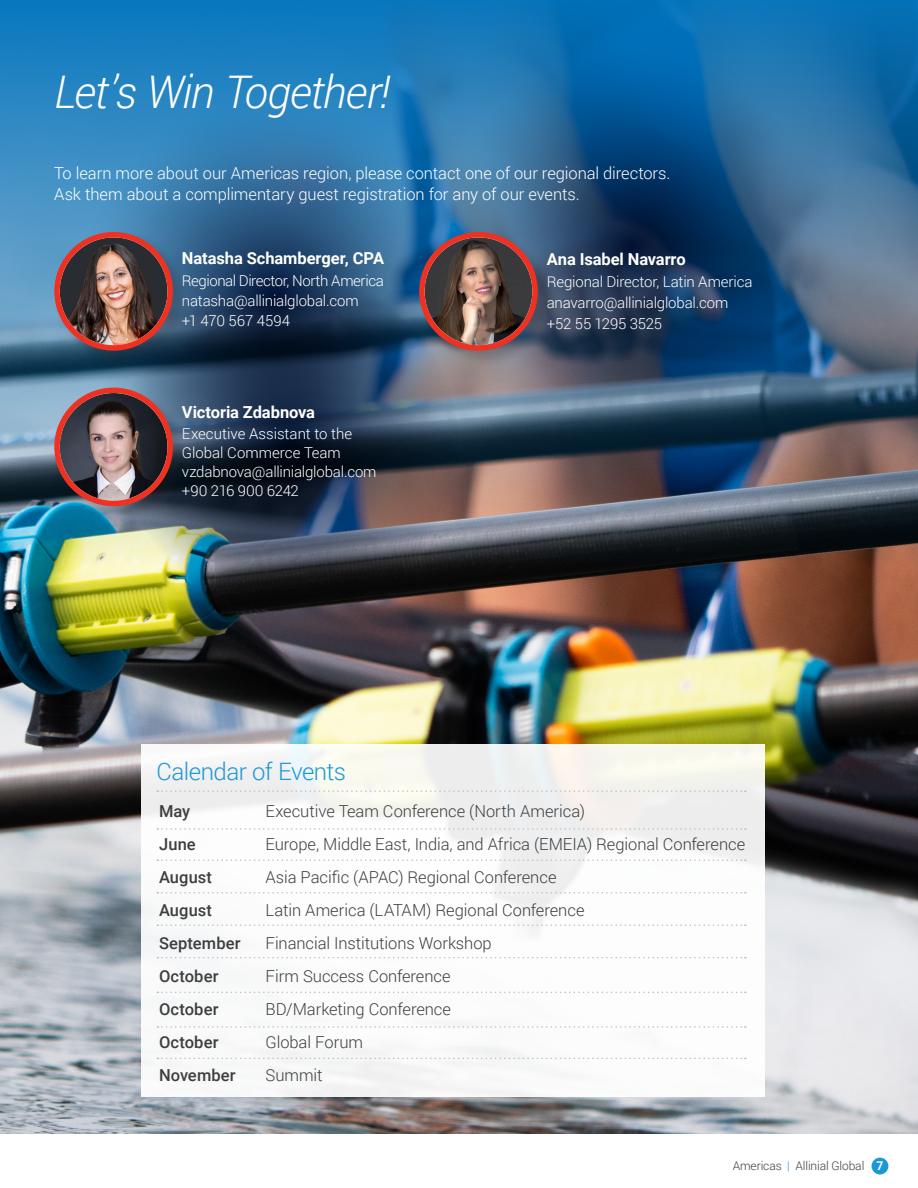
<style>
.page{position:relative;width:918px;height:1188px;background:#fff}
.page>*{position:absolute;margin:0;border:0;box-sizing:border-box;transform-origin:0 0}
.t1{font:italic 300 45px "Roboto";letter-spacing:-.03em;color:#fff}
.subhead{font:300 24px "Roboto";letter-spacing:-.025em;color:#1a98d6}
.t2{font:300 16.5px "Roboto";letter-spacing:-.005em;color:#3e3e3f}
.subhead-2{font:300 16.5px/21px "Roboto";letter-spacing:-.005em;color:#fff}
.t3{font:500 16.5px "Roboto";letter-spacing:.005em;color:#3e3e3f}
.t4{font:700 16.5px "Roboto";letter-spacing:-.005em;color:#fff}
.t5{font:300 15px/19.5px "Roboto";letter-spacing:-.015em;color:#fff}
.t6{font:300 12px "Roboto";letter-spacing:-.01em;color:#3e3e3f}
.s1{color:#1a98d6}
.s2{font-weight:700;color:#fff}
</style>
<div class="page">
<div style="left:872px;top:1158px;width:16px;height:16px;background:#1a98d6;border-radius:50%"></div>
<img style="left:0;top:565px;width:918px;height:569px">
<img style="left:0;top:0;width:918px;height:565px">
<img style="left:120px;top:273px;width:339px;height:339px;border-radius:50%">
<svg style="left:434px;top:50px;width:393px;height:392px;background:#25537c"></svg>
<svg style="left:77px;top:100px;width:393px;height:393px;background:#295378"></svg>
<div style="left:53px;top:231px;width:137px;height:137px;background:#231f20;opacity:.24"></div>
<svg style="left:57px;top:235px;width:113px;height:113px"></svg>
<img style="left:60px;top:237px;width:107px;height:108px;border-radius:54px">
<div style="left:54px;top:232px;width:119px;height:119px;border:5px solid #ef3122;border-radius:50%"></div>
<div style="left:53px;top:387px;width:137px;height:136px;background:#231f20;opacity:.24"></div>
<svg style="left:57px;top:390px;width:113px;height:113px"></svg>
<img style="left:60px;top:393px;width:107px;height:108px;border-radius:54px">
<div style="left:54px;top:388px;width:119px;height:118px;border:5px solid #ef3122;border-radius:50%"></div>
<div style="left:418px;top:231px;width:137px;height:137px;background:#231f20;opacity:.24"></div>
<svg style="left:422px;top:235px;width:113px;height:113px"></svg>
<img style="left:425px;top:237px;width:107px;height:108px;border-radius:54px">
<div style="left:419px;top:232px;width:119px;height:119px;border:5px solid #ef3122;border-radius:50%"></div>
<div style="left:141px;top:744px;width:624px;height:352px;background:linear-gradient(to right,#f8f9f9,#f9f9f8)"></div>
<svg style="left:157px;top:790px;width:589px;height:2px"></svg>
<svg style="left:157px;top:859px;width:589px;height:2px"></svg>
<svg style="left:157px;top:924px;width:589px;height:2px"></svg>
<svg style="left:157px;top:992px;width:589px;height:1px"></svg>
<svg style="left:157px;top:1058px;width:589px;height:1px"></svg>
<svg style="left:157px;top:828px;width:589px;height:2px"></svg>
<svg style="left:157px;top:892px;width:589px;height:1px"></svg>
<svg style="left:157px;top:957px;width:589px;height:1px"></svg>
<svg style="left:157px;top:1026px;width:589px;height:2px"></svg>
<p class="t1" style="left:54px;top:61px;width:337px">Let’s Win Together!</p>
<p class="subhead-2" style="left:54px;top:162px;width:618px">To learn more about our Americas region, please contact one of our regional directors.<br>Ask them about a complimentary guest registration for any of our events.</p>
<p class="t4" style="left:182px;top:246px;width:204px">Natasha Schamberger, CPA</p>
<p class="t5" style="left:182px;top:270px;width:203px">Regional Director, North America</p>
<p class="t5" style="left:182px;top:291px;width:178px">natasha@allinialglobal.com +1 470 567 4594</p>
<p class="t4" style="left:182px;top:401px;width:135px">Victoria Zdabnova</p>
<p class="t5" style="left:182px;top:423px;width:172px">Executive Assistant to the</p>
<p class="t5" style="left:182px;top:442px;width:160px">Global Commerce Team</p>
<p class="t5" style="left:182px;top:461px;width:196px">vzdabnova@allinialglobal.com</p>
<p class="t5" style="left:182px;top:480px;width:118px">+90 216 900 6242</p>
<p class="t4" style="left:547px;top:248px;width:141px">Ana Isabel Navarro</p>
<p class="t5" style="left:547px;top:272px;width:207px">Regional Director, Latin America</p>
<p class="t5" style="left:547px;top:292px;width:183px">anavarro@allinialglobal.com</p>
<p class="t5" style="left:547px;top:313px;width:117px">+52 55 1295 3525</p>
<p class="subhead" style="left:157px;top:755px;width:191px">Calendar of Events</p>
<p class="t3" style="left:159px;top:799px;width:33px">May</p>
<p class="t2" style="left:266px;top:800px;width:321px">Executive Team Conference (North America)</p>
<p class="t3" style="left:159px;top:832px;width:38px">June</p>
<p class="t2" style="left:266px;top:833px;width:481px">Europe, Middle East, India, and Africa (EMEIA) Regional Conference</p>
<p class="t3" style="left:159px;top:865px;width:55px">August</p>
<p class="t2" style="left:266px;top:866px;width:292px">Asia Pacific (APAC) Regional Conference</p>
<p class="t3" style="left:159px;top:898px;width:55px">August</p>
<p class="t2" style="left:266px;top:899px;width:320px">Latin America (LATAM) Regional Conference</p>
<p class="t3" style="left:159px;top:931px;width:83px">September</p>
<p class="t2" style="left:266px;top:932px;width:228px">Financial Institutions Workshop</p>
<p class="t3" style="left:159px;top:964px;width:61px">October</p>
<p class="t2" style="left:266px;top:965px;width:187px">Firm Success Conference</p>
<p class="t3" style="left:159px;top:997px;width:61px">October</p>
<p class="t2" style="left:266px;top:998px;width:187px">BD/Marketing Conference</p>
<p class="t3" style="left:159px;top:1030px;width:61px">October</p>
<p class="t2" style="left:266px;top:1031px;width:99px">Global Forum</p>
<p class="t3" style="left:159px;top:1063px;width:78px">November</p>
<p class="t2" style="left:266px;top:1064px;width:59px">Summit</p>
<p class="t6" style="left:733px;top:1158px;width:152px">Americas <span class="s1">|</span> Allinial Global <span class="s2">7</span></p>
</div>
